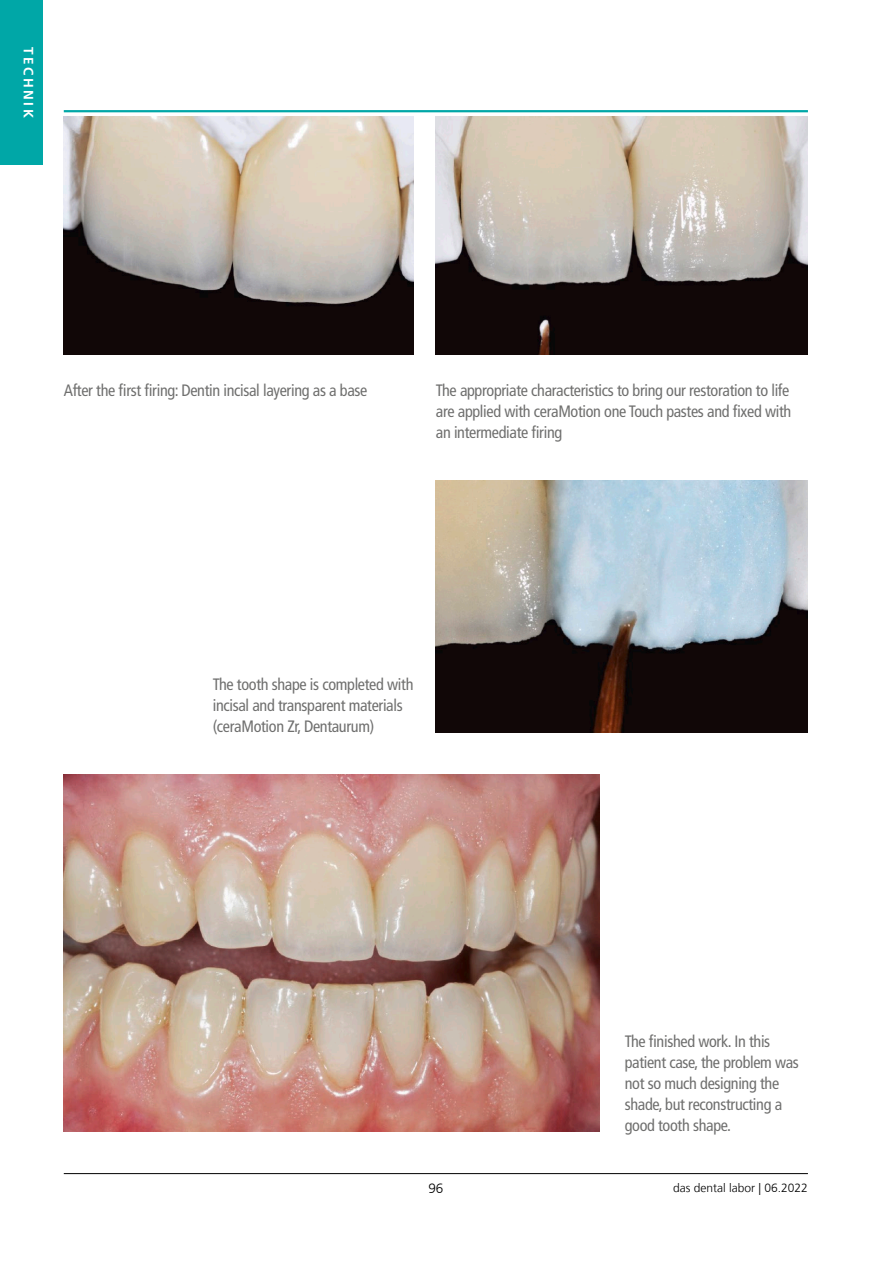
<style>
.page{position:relative;width:893px;height:1263px;background:#fff}
.page>*{position:absolute;margin:0;border:0;box-sizing:border-box;transform-origin:0 0}
.t1{font:condensed 16.5px/21px "Frutiger LT Std";letter-spacing:-.02em;color:#6f6f6e}
.t2{font:700 13.5px "Frutiger LT Std";letter-spacing:.18em;color:#fff}
.t3{font:300 13.5px "Frutiger LT Com";color:#000}
.t4{font:300 12px "Frutiger LT Com";color:#000}
</style>
<div class="page">
<hr style="left:64px;top:1173px;width:744px;height:1px;background:#000">
<div style="left:0;top:0;width:43px;height:165px;background:#00a7a7"></div>
<img style="left:64px;top:117px;width:350px;height:237px">
<img style="left:436px;top:117px;width:372px;height:237px">
<img style="left:436px;top:480px;width:372px;height:252px">
<img style="left:64px;top:774px;width:535px;height:357px">
<hr style="left:64px;top:110px;width:744px;height:2px;background:#00a7a7">
<p class="t2" style="left:37px;top:47px;width:72px;rotate:90deg">TECHNIK</p>
<p class="t1" style="left:64px;top:380px;width:305px">After the first firing: Dentin incisal layering as a base</p>
<p class="t1" style="left:436px;top:380px;width:357px;text-align:justify">The appropriate characteristics to bring our restoration to life are applied with ceraMotion one Touch pastes and fixed with an intermediate firing</p>
<p class="t1" style="left:213px;top:674px;width:202px">The tooth shape is completed with incisal and transparent materials (ceraMotion Zr, Dentaurum)</p>
<p class="t1" style="left:625px;top:1031px;width:176px">The finished work. In this patient case, the problem was not so much designing the shade, but reconstructing a good tooth shape.</p>
<p class="t3" style="left:428px;top:1181px;width:17px">96</p>
<p class="t4" style="left:673px;top:1181px;width:136px">das dental labor | 06.2022</p>
</div>
